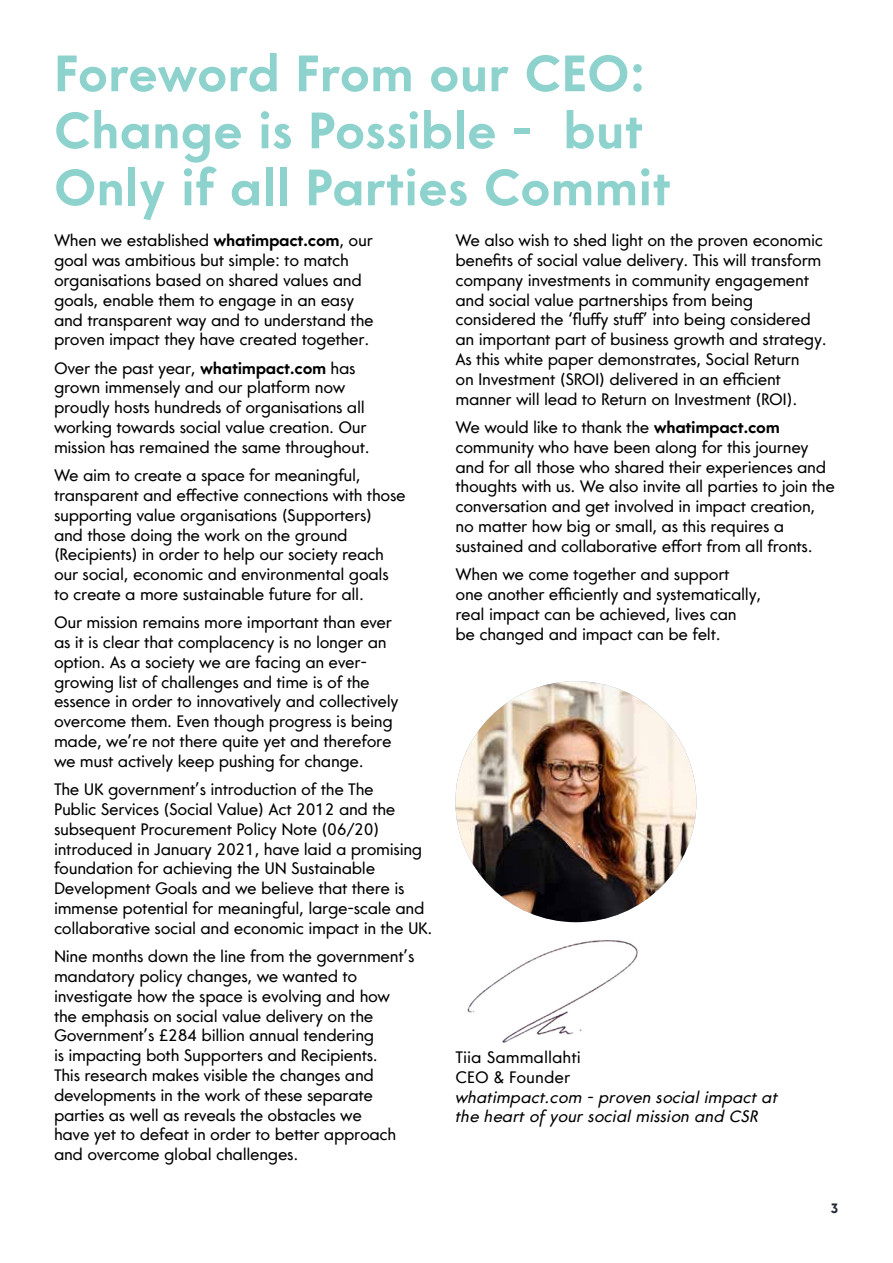
<style>
.page{position:relative;width:893px;height:1263px;background:#fff}
.page>*{position:absolute;margin:0;border:0;box-sizing:border-box;transform-origin:0 0}
.t1{font:700 51px/57px "Core Sans G";color:#8ed2ce}
.t2{font:16.5px/19.8px "Core Sans G";letter-spacing:-.02em;color:#000}
.t3{font:italic 16.5px/19.8px "Core Sans G";color:#000}
.t4{font:16.5px/19.8px "Core Sans G";color:#000}
.t5{font:700 13.5px "Core Sans G";color:#232a36}
.s1{font-weight:700}
</style>
<div class="page">
<img style="left:455px;top:681px;width:241px;height:241px;border-radius:120px">
<img style="left:467px;top:940px;width:171px;height:103px">
<h1 class="t1" style="left:54px;top:46px;width:618px">Foreword From our CEO:<br>Change is Possible - but<br>Only if all Parties Commit</h1>
<p class="t2" style="left:54px;top:231px;width:321px">When we established <span class="s1">whatimpact.com</span>, our goal was ambitious but simple: to match organisations based on shared values and goals, enable them to engage in an easy and transparent way and to understand the proven impact they have created together.</p>
<p class="t2" style="left:54px;top:358px;width:317px">Over the past year, <span class="s1">whatimpact.com</span> has grown immensely and our platform now proudly hosts hundreds of organisations all working towards social value creation. Our mission has remained the same throughout.</p>
<p class="t2" style="left:54px;top:466px;width:353px">We aim to create a space for meaningful, transparent and effective connections with those supporting value organisations (Supporters)<br>and those doing the work on the ground (Recipients) in order to help our society reach our social, economic and environmental goals to create a more sustainable future for all.</p>
<p class="t2" style="left:54px;top:613px;width:346px">Our mission remains more important than ever as it is clear that complacency is no longer an option. As a society we are facing an ever&shy;growing list of challenges and time is of the essence in order to innovatively and collectively overcome them. Even though progress is being made, we’re not there quite yet and therefore we must actively keep pushing for change.</p>
<p class="t2" style="left:54px;top:780px;width:380px">The UK government’s introduction of the The<br>Public Services (Social Value) Act 2012 and the subsequent Procurement Policy Note (06/20) introduced in January 2021, have laid a promising foundation for achieving the UN Sustainable Development Goals and we believe that there is immense potential for meaningful, large-scale and collaborative social and economic impact in the UK.</p>
<p class="t2" style="left:54px;top:947px;width:362px">Nine months down the line from the government’s mandatory policy changes, we wanted to investigate how the space is evolving and how the emphasis on social value delivery on the Government’s £284 billion annual tendering<br>is impacting both Supporters and Recipients.<br>This research makes visible the changes and developments in the work of these separate parties as well as reveals the obstacles we<br>have yet to defeat in order to better approach and overcome global challenges.</p>
<p class="t2" style="left:455px;top:231px;width:373px">We also wish to shed light on the proven economic benefits of social value delivery. This will transform company investments in community engagement and social value partnerships from being considered the ‘fluffy stuff’ into being considered an important part of business growth and strategy.<br>As this white paper demonstrates, Social Return<br>on Investment (SROI) delivered in an efficient manner will lead to Return on Investment (ROI).</p>
<p class="t2" style="left:455px;top:418px;width:381px">We would like to thank the <span class="s1">whatimpact.com </span>community who have been along for this journey and for all those who shared their experiences and thoughts with us. We also invite all parties to join the conversation and get involved in impact creation, no matter how big or small, as this requires a sustained and collaborative effort from all fronts.</p>
<p class="t2" style="left:455px;top:565px;width:307px">When we come together and support<br>one another efficiently and systematically, real impact can be achieved, lives can<br>be changed and impact can be felt.</p>
<p class="t4" style="left:455px;top:1048px;width:127px">Tiia Sammallahti<br>CEO &amp; Founder</p>
<p class="t3" style="left:455px;top:1087px;width:324px">whatimpact.com - proven social impact at the heart of your social mission and CSR</p>
<p class="t5" style="left:831px;top:1200px;width:10px">3</p>
</div>
